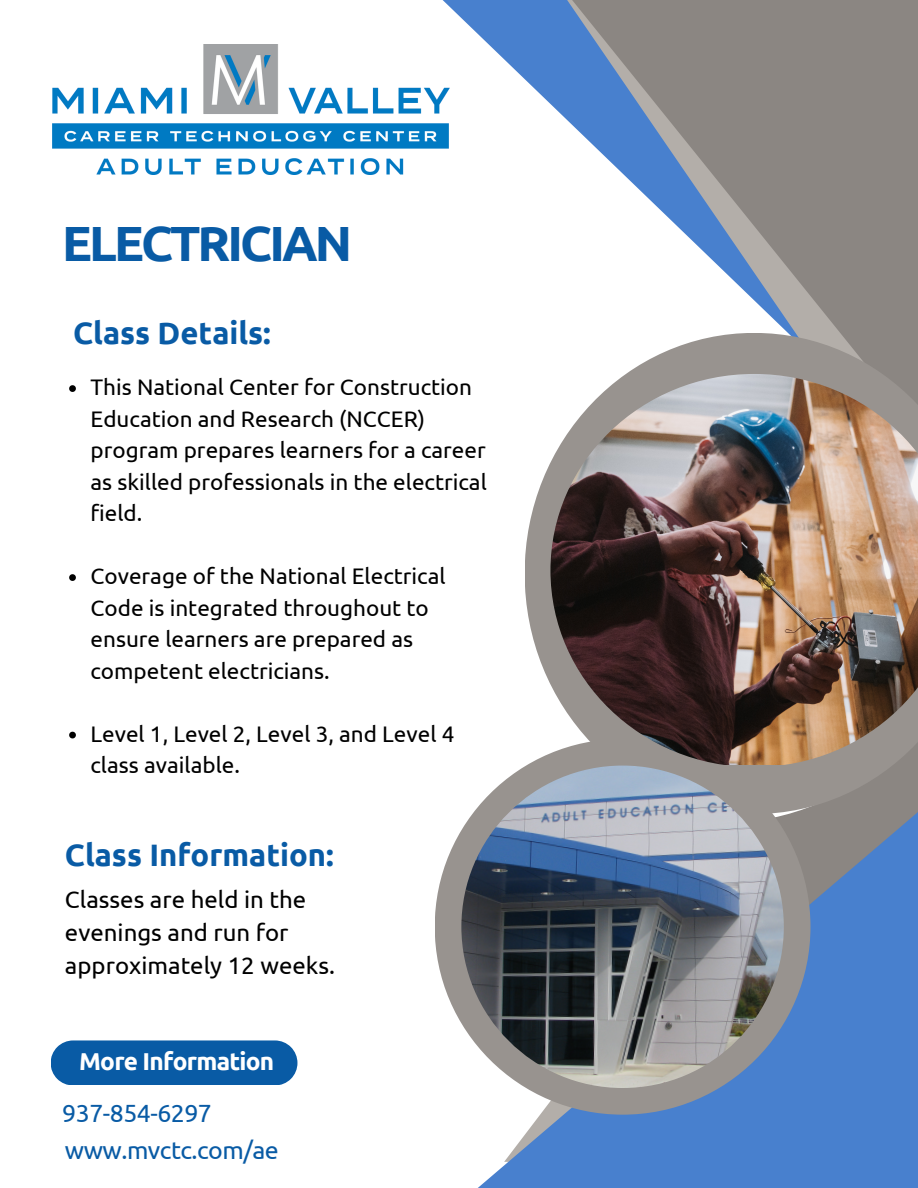
<style>
.page{position:relative;width:918px;height:1188px;background:#fff}
.page>*{position:absolute;margin:0;border:0;box-sizing:border-box;transform-origin:0 0}
.t1{font:700 49.5px "Ubuntu";letter-spacing:-.06em;color:#095ba5}
.t2{font:700 31.05px "Ubuntu";color:#095ba5}
.t3{font:24.9px "Ubuntu";letter-spacing:-.02em;color:#095ba5}
.t4{font:700 24.45px "Ubuntu";letter-spacing:-.03em;color:#fff}
.t5{font:24px/32.7px "Ubuntu";color:#000}
.t6{font:22.5px/31.5px "Ubuntu";color:#000}
</style>
<div class="page">
<svg style="left:442px;top:0;width:97px;height:93px;fill:#4880ce"></svg>
<svg style="left:539px;top:0;width:379px;height:328px;fill:#8b8682"></svg>
<svg style="left:435px;top:823px;width:483px;height:365px;fill:#4880ce"></svg>
<svg style="left:772px;top:328px;width:146px;height:495px;background:#918f90"></svg>
<div style="left:51px;top:1040px;width:246px;height:45px;background:#095ba5"></div>
<img style="left:52px;top:44px;width:397px;height:131px">
<svg style="left:525px;top:333px;width:393px;height:480px;fill:#98938f"></svg>
<svg style="left:69px;top:385px;width:7px;height:7px"></svg>
<svg style="left:69px;top:574px;width:7px;height:7px"></svg>
<svg style="left:69px;top:732px;width:7px;height:6px"></svg>
<div style="left:435px;top:739px;width:375px;height:376px;background:#98938f;border-radius:50%"></div>
<img style="left:461px;top:766px;width:323px;height:322px;border-radius:50%">
<img style="left:550px;top:374px;width:368px;height:390px">
<p class="t1" style="left:62px;top:215px;width:291px">ELECTRICIAN</p>
<p class="t2" style="left:73px;top:315px;width:199px">Class Details:</p>
<p class="t6" style="left:91px;top:371px;width:398px">This National Center for Construction<br>Education and Research (NCCER) program prepares learners for a career as skilled professionals in the electrical field.</p>
<h1 class="t6" style="left:91px;top:560px;width:357px">Coverage of the National Electrical<br>Code is integrated throughout to ensure learners are prepared as competent electricians.</h1>
<h2 class="t6" style="left:91px;top:718px;width:365px">Level 1, Level 2, Level 3, and Level 4 class available.</h2>
<p class="t2" style="left:65px;top:837px;width:270px">Class Information:</p>
<p class="t5" style="left:65px;top:883px;width:243px">Classes are held in the evenings and run for</p>
<h3 class="t5" style="left:65px;top:948px;width:272px">approximately 12 weeks.</h3>
<p class="t4" style="left:79px;top:1047px;width:197px">More Information</p>
<p class="t3" style="left:62px;top:1099px;width:151px">937-854-6297</p>
<h2 class="t3" style="left:65px;top:1136px;width:215px">www.mvctc.com/ae</h2>
</div>
